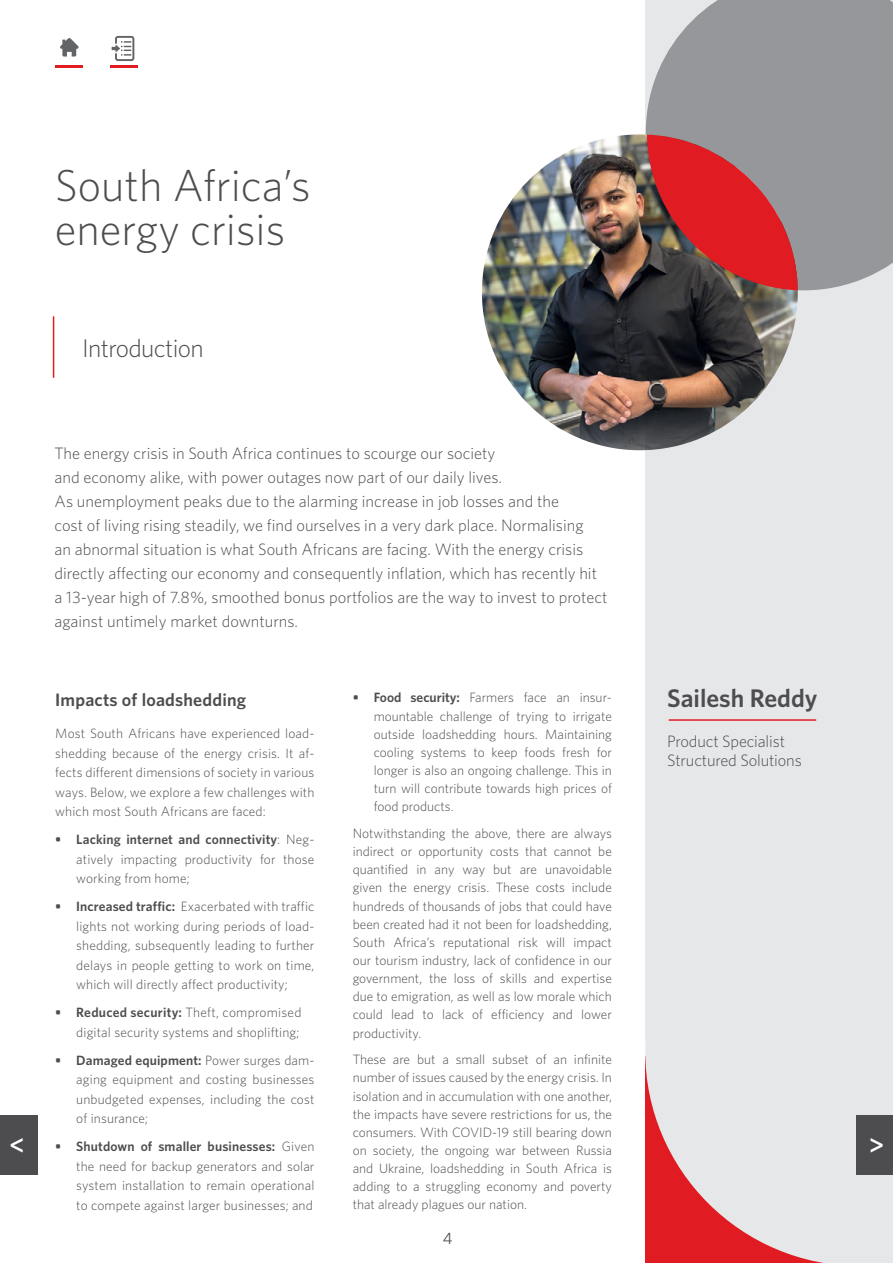
<style>
.page{position:relative;width:893px;height:1263px;background:#fff}
.page>*{position:absolute;margin:0;border:0;box-sizing:border-box;transform-origin:0 0}
.t1{font:300 44.85px/43.7px "Whitney";color:#4d4d4f}
.t2{font:36px "DINOT";color:#fff}
.t3{font:300 25.5px "Whitney";letter-spacing:-.025em;color:#4d4d4f}
.t4{font:600 25.5px "Whitney";color:#4d4d4f}
.t5{font:600 18px "Whitney";letter-spacing:.01em;color:#4d4d4f}
.t6{font:300 16.5px/24px "Whitney";color:#4d4d4f}
.t7{font:16.5px "Whitney";color:#4d4d4f}
.t8{font:300 13.5px/18.1px "Whitney";letter-spacing:.01em;color:#4d4d4f;text-align:justify}
.s1{font-weight:600}
</style>
<div class="page">
<hr style="left:55px;top:65px;width:27px;height:3px;background:#e11b22">
<hr style="left:111px;top:65px;width:27px;height:3px;background:#e11b22">
<svg style="left:60px;top:38px;width:19px;height:19px"></svg>
<svg style="left:112px;top:36px;width:22px;height:25px"></svg>
<svg style="left:646px;top:1038px;width:247px;height:225px;fill:#e6e7e8"></svg>
<div style="left:646px;top:0;width:247px;height:1038px;background:#e6e7e8"></div>
<svg style="left:646px;top:0;width:247px;height:290px;fill:#95979a"></svg>
<img style="left:482px;top:134px;width:316px;height:316px">
<svg style="left:647px;top:134px;width:151px;height:156px"></svg>
<hr style="left:53px;top:317px;width:1px;height:60px;background:#e11b22">
<hr style="left:669px;top:719px;width:147px;height:2px;background:#e11b22">
<div style="left:0;top:1115px;width:37px;height:60px;background:#4d4d4f"></div>
<div style="left:856px;top:1115px;width:37px;height:60px;background:#4d4d4f"></div>
<h1 class="t1" style="left:55px;top:162px;width:257px">South Africa’s energy crisis</h1>
<h3 class="t3" style="left:82px;top:331px;width:123px">Introduction</h3>
<h2 class="t2" style="left:8px;top:1120px;width:20px">&lt;</h2>
<p class="t6" style="left:55px;top:441px;width:554px">The energy crisis in South Africa continues to scourge our society<br>and economy alike, with power outages now part of our daily lives.<br>As unemployment peaks due to the alarming increase in job losses and the<br>cost of living rising steadily, we find ourselves in a very dark place. Normalising<br>an abnormal situation is what South Africans are facing. With the energy crisis directly affecting our economy and consequently inflation, which has recently hit a 13-year high of 7.8%, smoothed bonus portfolios are the way to invest to protect against untimely market downturns.</p>
<h3 class="t5" style="left:55px;top:688px;width:192px">Impacts of loadshedding</h3>
<p class="t8" style="left:55px;top:723px;width:261px;line-height:19.5px">Most South Africans have experienced load&shy;shedding because of the energy crisis. It af&shy;fects different dimensions of society in various ways. Below, we explore a few challenges with which most South Africans are faced:</p>
<p class="t8" style="left:76px;top:829px;width:240px;line-height:19.5px;text-indent:-21px"><span class="s1">• Lacking internet and connectivity</span>: Neg&shy;atively impacting productivity for those working from home;</p>
<p class="t8" style="left:76px;top:896px;width:240px;line-height:19.5px;text-indent:-21px"><span class="s1">• Increased traffic:</span> Exacerbated with traffic lights not working during periods of load&shy;shedding, subsequently leading to further delays in people getting to work on time, which will directly affect productivity;</p>
<p class="t8" style="left:55px;top:1002px;width:248px;line-height:19.5px;text-align:right"><span class="s1">• Reduced security:</span> Theft, compromised digital security systems and shoplifting;</p>
<p class="t8" style="left:76px;top:1050px;width:240px;line-height:19.5px;text-indent:-21px"><span class="s1">• Damaged equipment:</span> Power surges dam&shy;aging equipment and costing businesses unbudgeted expenses, including the cost of insurance;</p>
<p class="t8" style="left:76px;top:1136px;width:240px;line-height:19.5px;text-indent:-21px"><span class="s1">• Shutdown of smaller businesses:</span> Given the need for backup generators and solar system installation to remain operational to compete against larger businesses; and</p>
<p class="t8" style="left:374px;top:688px;width:240px;text-indent:-21px"><span class="s1">• Food security:</span> Farmers face an insur&shy;mountable challenge of trying to irrigate outside loadshedding hours. Maintaining cooling systems to keep foods fresh for longer is also an ongoing challenge. This in turn will contribute towards high prices of food products.</p>
<p class="t8" style="left:353px;top:824px;width:261px">Notwithstanding the above, there are always indirect or opportunity costs that cannot be quantified in any way but are unavoidable given the energy crisis. These costs include hundreds of thousands of jobs that could have been created had it not been for loadshedding, South Africa’s reputational risk will impact our tourism industry, lack of confidence in our government, the loss of skills and expertise due to emigration, as well as low morale which could lead to lack of efficiency and lower productivity.</p>
<p class="t8" style="left:353px;top:1050px;width:261px">These are but a small subset of an infinite number of issues caused by the energy crisis. In isolation and in accumulation with one another, the impacts have severe restrictions for us, the consumers. With COVID-19 still bearing down on society, the ongoing war between Russia and Ukraine, loadshedding in South Africa is adding to a struggling economy and poverty that already plagues our nation.</p>
<p class="t7" style="left:443px;top:1227px;width:11px">4</p>
<h3 class="t4" style="left:667px;top:681px;width:152px">Sailesh Reddy</h3>
<p class="t6" style="left:667px;top:730px;width:136px;line-height:19.8px">Product Specialist<br>Structured Solutions</p>
</div>
